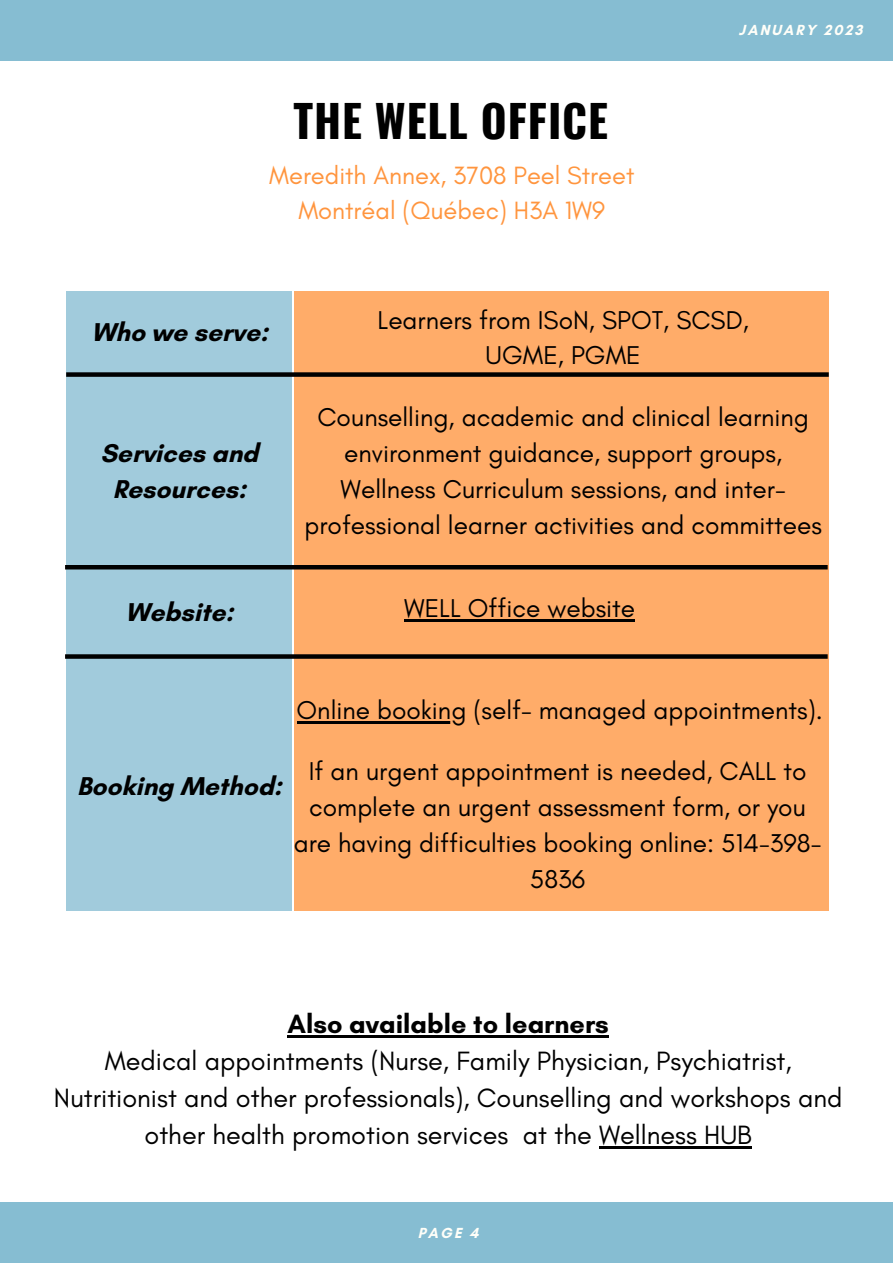
<style>
.page{position:relative;width:893px;height:1264px;background:#fff}
.page>*{position:absolute;margin:0;border:0;box-sizing:border-box;transform-origin:0 0}
.t1{font:700 44.4px "Oswald";letter-spacing:.02em;color:#000}
.t2{font:27px/37px "Glacial Indifference";color:#000;text-align:center}
.t3{font:700 27px "Glacial Indifference";color:#000}
.t4{font:26.25px/36px "Glacial Indifference";color:#000;text-align:center}
.t5{font:700 26.25px/36px "Glacial Indifference";color:#000;text-align:center}
.t6{font:25.5px/34.8px "Glacial Indifference";color:#ff953e;text-align:center}
.t7{font:700 14.85px "Glacial Indifference";letter-spacing:.14em;color:#fffff9}
</style>
<div class="page">
<div style="left:0;top:0;width:892px;height:61px;background:#86bdd2"></div>
<div style="left:0;top:1201px;width:892px;height:61px;background:#86bdd2"></div>
<div style="left:66px;top:291px;width:226px;height:619px;background:#a1cbdc"></div>
<div style="left:294px;top:291px;width:534px;height:619px;background:#ffac69"></div>
<hr style="left:296px;top:721px;width:170px;height:2px;background:#000">
<hr style="left:404px;top:619px;width:231px;height:2px;background:#000">
<hr style="left:287px;top:1035px;width:322px;height:2px;background:#000">
<hr style="left:599px;top:1146px;width:152px;height:2px;background:#000">
<div style="left:66px;top:372px;width:762px;height:5px;background:#000"></div>
<hr style="left:65px;top:565px;width:762px;height:4px;background:#000">
<svg style="left:65px;top:654px;width:762px;height:4px;background:#0f0c09"></svg>
<h1 class="t1" style="left:293px;top:86px;width:316px">THE WELL OFFICE</h1>
<p class="t6" style="left:269px;top:157px;width:366px">Meredith Annex, 3708 Peel Street<br>Montréal (Québec) H3A 1W9</p>
<p class="t7" style="left:738px;top:21px;width:125px">JANUARY 2023</p>
<p class="t5" style="left:91px;top:314px;width:178px">Who we serve:</p>
<p class="t5" style="left:100px;top:434px;width:159px">Services and<br>Resources:</p>
<p class="t5" style="left:125px;top:593px;width:109px">Website:</p>
<p class="t4" style="left:377px;top:301px;width:372px">Learners from ISoN, SPOT, SCSD,<br>UGME, PGME</p>
<p class="t4" style="left:304px;top:399px;width:519px">Counselling, academic and clinical learning environment guidance, support groups, Wellness Curriculum sessions, and inter&shy;professional learner activities and committees</p>
<p class="t4" style="left:404px;top:590px;width:232px">WELL Office website</p>
<p class="t4" style="left:296px;top:691px;width:527px">Online booking (self- managed appointments).</p>
<p class="t5" style="left:77px;top:767px;width:206px">Booking Method:</p>
<p class="t4" style="left:294px;top:753px;width:529px">If an urgent appointment is needed, CALL to complete an urgent assessment form, or you are having difficulties booking online: 514-398- 5836</p>
<p class="t3" style="left:287px;top:1007px;width:323px">Also available to learners</p>
<p class="t2" style="left:54px;top:1041px;width:790px">Medical appointments (Nurse, Family Physician, Psychiatrist,<br>Nutritionist and other professionals), Counselling and workshops and other health promotion services at the Wellness HUB</p>
<p class="t7" style="left:418px;top:1224px;width:62px">PAGE 4</p>
</div>
